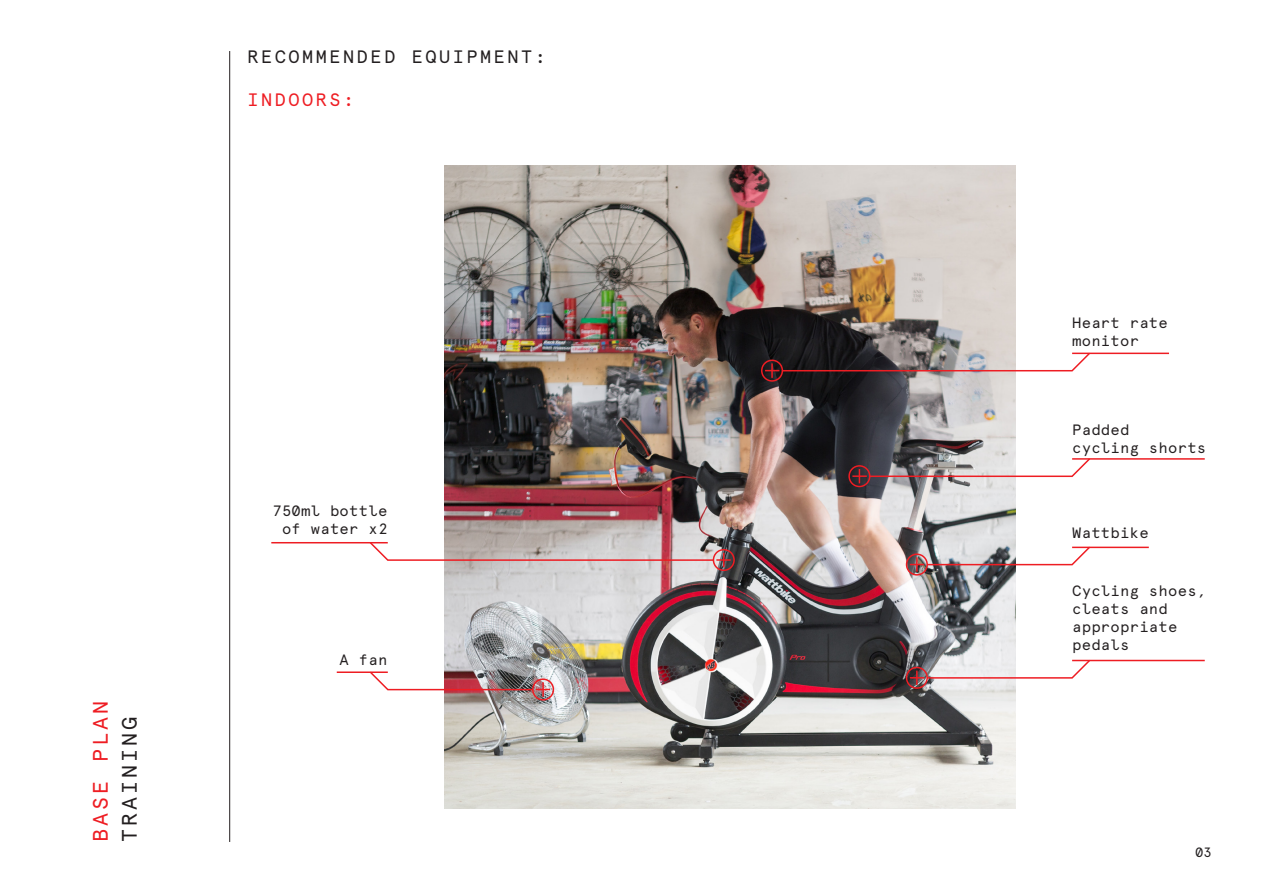
<style>
.page{position:relative;width:1263px;height:893px;background:#fff}
.page>*{position:absolute;margin:0;border:0;box-sizing:border-box;transform-origin:0 0}
.t1{font:21px "Apercu Pro Mono";letter-spacing:.14em;color:#ee1d23}
.t2{font:21px "Apercu Pro Mono";letter-spacing:.14em;color:#231f20}
.H2__e_g__1_1{font:18px "Apercu Pro Mono";letter-spacing:.14em;color:#231f20}
.H3__e_g_1_1A{font:18px "Apercu Pro Mono";letter-spacing:.14em;color:#ee1d23}
.Main_text{font:15px/18px "Apercu Pro Mono";letter-spacing:.02em;color:#231f20}
.t3{font:13.5px "Apercu Pro Mono";color:#231f20}
</style>
<div class="page">
<hr style="left:229px;top:51px;width:1px;height:791px;background:#231f20">
<img style="left:444px;top:166px;width:571px;height:643px">
<hr style="left:1072px;top:353px;width:97px;height:1px;background:#ee1d23">
<div style="left:761px;top:360px;width:22px;height:22px;border:2px solid #ee1d23;border-radius:50%"></div>
<svg style="left:765px;top:351px;width:327px;height:27px"></svg>
<hr style="left:1072px;top:458px;width:133px;height:2px;background:#ee1d23">
<div style="left:848px;top:465px;width:22px;height:22px;border:2px solid #ee1d23;border-radius:50%"></div>
<svg style="left:852px;top:457px;width:240px;height:26px"></svg>
<hr style="left:1072px;top:660px;width:133px;height:1px;background:#ee1d23">
<div style="left:906px;top:667px;width:22px;height:22px;border:2px solid #ee1d23;border-radius:50%"></div>
<svg style="left:910px;top:658px;width:182px;height:27px"></svg>
<div style="left:906px;top:553px;width:22px;height:23px;border:2px solid #ee1d23;border-radius:50%"></div>
<svg style="left:910px;top:545px;width:182px;height:27px"></svg>
<hr style="left:337px;top:671px;width:51px;height:2px;background:#ee1d23">
<div style="left:532px;top:678px;width:22px;height:23px;border:2px solid #ee1d23;border-radius:50%"></div>
<img style="left:368px;top:670px;width:182px;height:27px">
<hr style="left:271px;top:542px;width:117px;height:1px;background:#ee1d23">
<div style="left:713px;top:549px;width:22px;height:22px;border:2px solid #ee1d23;border-radius:50%"></div>
<svg style="left:368px;top:540px;width:363px;height:27px"></svg>
<hr style="left:1072px;top:547px;width:77px;height:1px;background:#ee1d23">
<p class="H2__e_g__1_1" style="left:247px;top:44px;width:300px">RECOMMENDED EQUIPMENT:</p>
<p class="H3__e_g_1_1A" style="left:247px;top:86px;width:108px">INDOORS:</p>
<h1 class="t1" style="left:85px;top:842px;width:142px;rotate:-90deg">BASE PLAN</h1>
<h1 class="t2" style="left:114px;top:842px;width:126px;rotate:-90deg">TRAINING</h1>
<p class="Main_text" style="left:272px;top:501px;width:116px;text-align:right">750ml bottle of water x2</p>
<p class="Main_text" style="left:340px;top:650px;width:49px">A fan</p>
<p class="Main_text" style="left:1072px;top:313px;width:97px">Heart rate monitor</p>
<p class="Main_text" style="left:1072px;top:420px;width:136px">Padded<br>cycling shorts</p>
<p class="Main_text" style="left:1072px;top:523px;width:78px">Wattbike</p>
<p class="Main_text" style="left:1072px;top:581px;width:136px">Cycling shoes, cleats and appropriate pedals</p>
<p class="t3" style="left:1195px;top:842px;width:18px">03</p>
</div>
